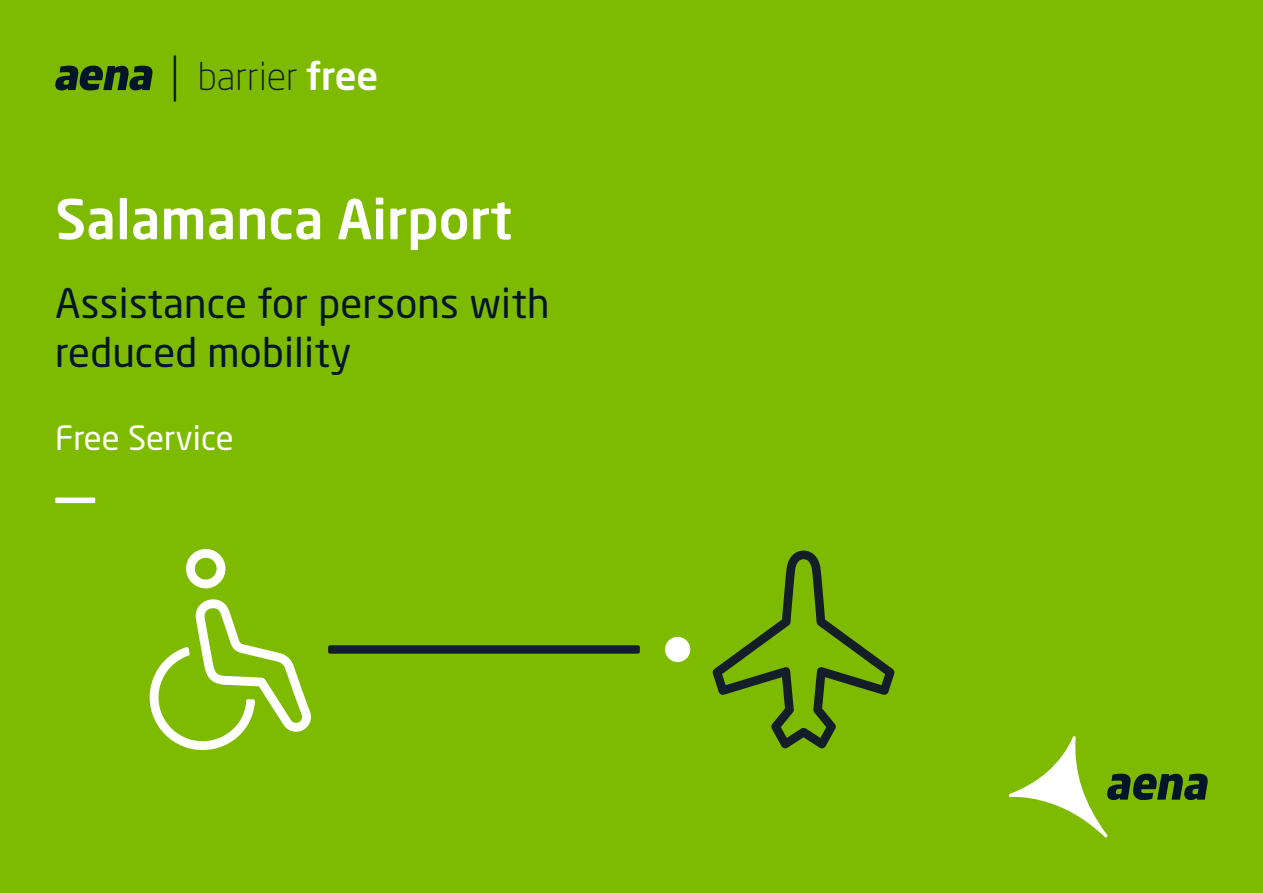
<style>
.page{position:relative;width:1263px;height:893px;background:#7ebb00}
.page>*{position:absolute;margin:0;border:0;box-sizing:border-box;transform-origin:0 0}
.t1{font:500 54.3px "Neo Sans Std";color:#fff}
.t2{font:300 49.5px "Neo Sans Std";color:#02152a}
.t3{font:40.2px/49.5px "Neo Sans Std";letter-spacing:.005em;color:#02152a}
.t4{font:300 38.1px "Neo Sans Std";color:#141e29}
.t5{font:33px "Neo Sans Std";color:#fff}
.s1{font-weight:500;color:#fff}
</style>
<div class="page">
<svg style="left:55px;top:66px;width:98px;height:24px"></svg>
<svg style="left:1009px;top:736px;width:199px;height:102px"></svg>
<svg style="left:55px;top:497px;width:40px;height:6px"></svg>
<svg style="left:186px;top:549px;width:39px;height:39px"></svg>
<svg style="left:150px;top:599px;width:161px;height:151px"></svg>
<div style="left:665px;top:637px;width:25px;height:25px;background:#fff;border-radius:50%"></div>
<div style="left:328px;top:645px;width:312px;height:9px;background:#141e29;border-radius:2px"></div>
<svg style="left:712px;top:551px;width:183px;height:197px"></svg>
<p class="t2" style="left:169px;top:44px;width:13px">|</p>
<p class="t4" style="left:198px;top:54px;width:182px">barrier <span class="s1">free</span></p>
<h1 class="t1" style="left:55px;top:185px;width:458px">Salamanca Airport</h1>
<p class="t3" style="left:55px;top:278px;width:496px">Assistance for persons with reduced mobility</p>
<p class="t5" style="left:55px;top:418px;width:180px">Free Service</p>
</div>
